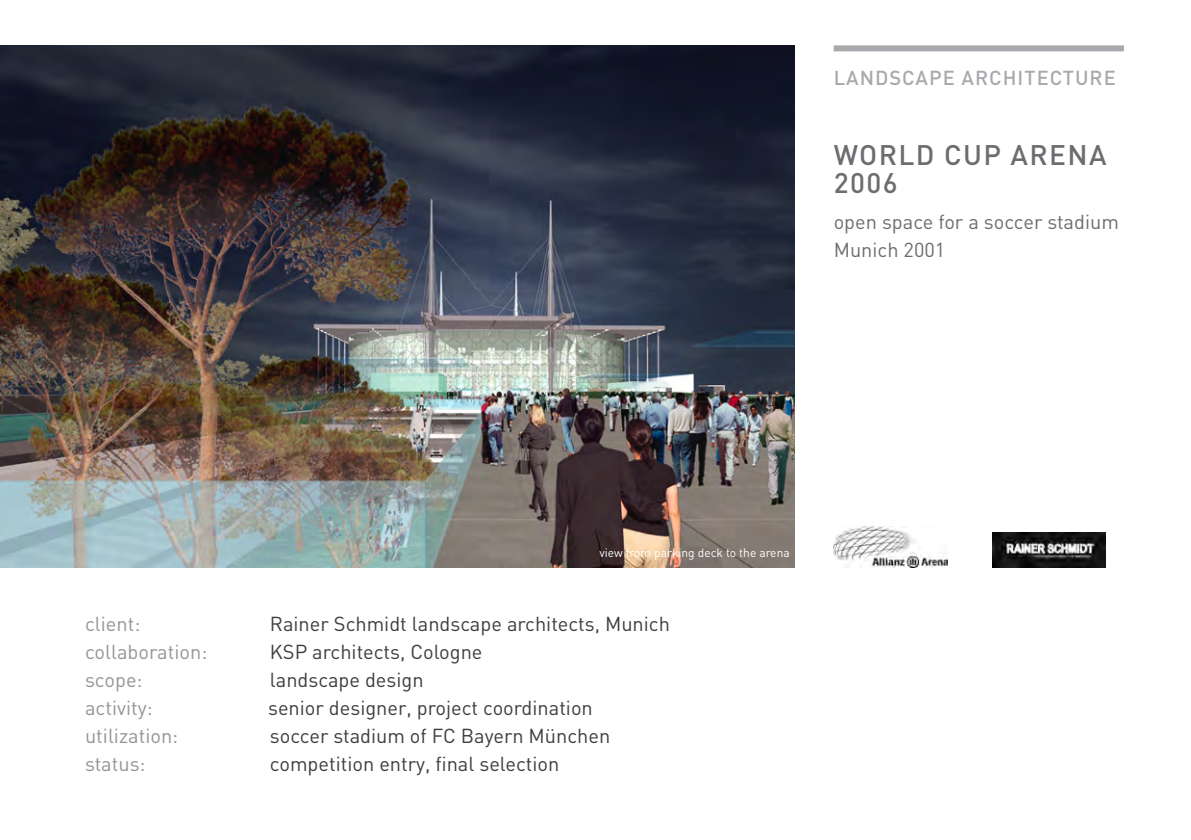
<style>
.page{position:relative;width:1191px;height:840px;background:#fff}
.page>*{position:absolute;margin:0;border:0;box-sizing:border-box;transform-origin:0 0}
.t1{font:500 28px/28px "DIN";letter-spacing:.05em;color:#6c6d70}
.t2{font:20px "DIN";color:#3e3e3f}
.t3{font:20px "DIN";color:#939598}
.t4{font:20px "DIN";color:#6c6d70}
.t5{font:500 20px "DIN";letter-spacing:.05em;color:#a8a9ad}
.t6{font:12px "DIN";color:#fff}
</style>
<div class="page">
<img style="left:0;top:45px;width:794px;height:521px">
<div style="left:833px;top:45px;width:290px;height:6px;background:#a8a9ad"></div>
<img style="left:833px;top:526px;width:114px;height:41px">
<img style="left:992px;top:532px;width:114px;height:35px">
<p class="t5" style="left:833px;top:65px;width:283px">LANDSCAPE ARCHITECTURE</p>
<p class="t1" style="left:833px;top:140px;width:274px">WORLD CUP ARENA<br>2006</p>
<p class="t4" style="left:833px;top:209px;width:287px">open space for a soccer stadium</p>
<p class="t4" style="left:833px;top:237px;width:113px">Munich 2001</p>
<p class="t6" style="left:599px;top:544px;width:192px">view from parking deck to the arena</p>
<p class="t3" style="left:85px;top:610px;width:57px">client:</p>
<p class="t2" style="left:270px;top:610px;width:401px">Rainer Schmidt landscape architects, Munich</p>
<p class="t3" style="left:85px;top:638px;width:124px">collaboration:</p>
<p class="t2" style="left:270px;top:638px;width:214px">KSP architects, Cologne</p>
<p class="t3" style="left:85px;top:666px;width:59px">scope:</p>
<p class="t2" style="left:270px;top:666px;width:155px">landscape design</p>
<p class="t3" style="left:85px;top:694px;width:69px">activity:</p>
<p class="t2" style="left:268px;top:694px;width:326px">senior designer, project coordination</p>
<p class="t3" style="left:85px;top:722px;width:95px">utilization:</p>
<p class="t2" style="left:270px;top:722px;width:342px">soccer stadium of FC Bayern München</p>
<p class="t3" style="left:85px;top:750px;width:62px">status:</p>
<p class="t2" style="left:270px;top:750px;width:291px">competition entry, final selection</p>
</div>
